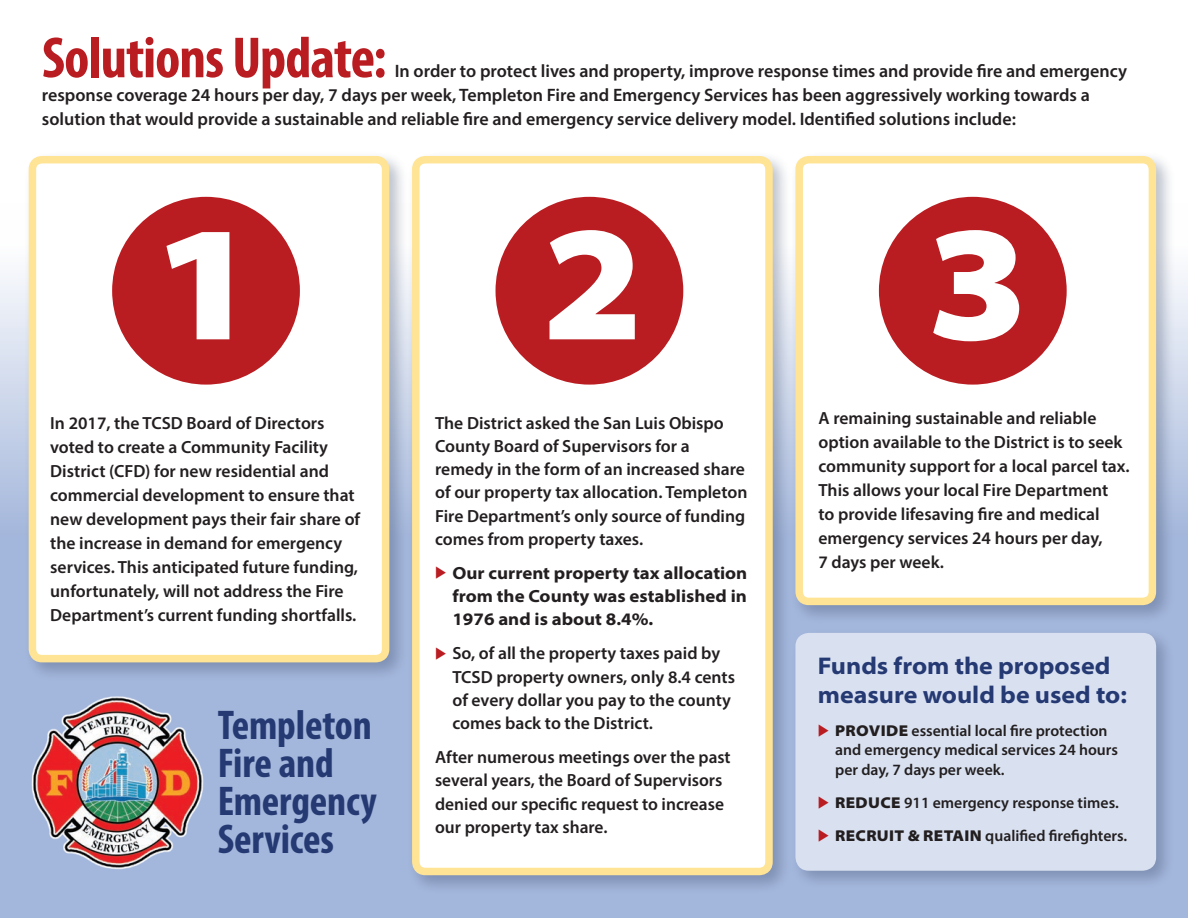
<style>
.page{position:relative;width:1188px;height:918px;background:#fff}
.page>*{position:absolute;margin:0;border:0;box-sizing:border-box;transform-origin:0 0}
.t1{font:900 semi-expanded 165px "Myriad Pro";color:#fff}
.t2{font:900 semi-expanded 165px "Myriad Pro";color:#fff;scale:1.1 1}
.t3{font:700 condensed 58.5px "Myriad Pro";letter-spacing:-.015em;color:#b91d21}
.t4{font:700 condensed 41.7px/37.8px "Myriad Pro";letter-spacing:-.005em;color:#253973}
.t5{font:700 semi-expanded 24.3px/28.5px "Myriad Pro";color:#253973}
.t6{font:600 18px/24px "Myriad Pro";color:#231f20}
.t7{font:600 17.7px/24px "Myriad Pro";color:#231f20}
.t8{font:700 semi-expanded 17.7px/23.2px "Myriad Pro";color:#231f20;text-align:justify}
.t9{font:600 15.75px/19.5px "Myriad Pro";color:#231f20}
.s1{font-family:"European Pi Three";font-weight:400;font-stretch:normal;font-size:15.75px;color:#b91d21}
.s2{font-family:"European Pi Three";font-weight:400;font-size:15.75px;color:#b91d21}
.s3{font-family:"European Pi Three";font-weight:400;color:#b91d21}
.s4{font-weight:900;font-stretch:semi-expanded}
</style>
<div class="page">
<div style="left:0;top:203px;width:1188px;height:715px;background:#a3b6db"></div>
<div style="left:24px;top:151px;width:385px;height:531px;background:#364565;opacity:.33"></div>
<div style="left:32px;top:160px;width:354px;height:499px;background:#fff;border-radius:10px"></div>
<div style="left:29px;top:156px;width:360px;height:506px;border:8px solid #ffe495;border-radius:10px"></div>
<div style="left:112px;top:197px;width:188px;height:188px;background:#b91d21;border-radius:50%"></div>
<div style="left:407px;top:151px;width:385px;height:743px;background:#364565;opacity:.33"></div>
<div style="left:416px;top:160px;width:353px;height:711px;background:#fff;border-radius:10px"></div>
<div style="left:412px;top:156px;width:361px;height:719px;border:8px solid #ffe495;border-radius:10px"></div>
<div style="left:496px;top:197px;width:187px;height:188px;background:#b91d21;border-radius:50%"></div>
<div style="left:790px;top:151px;width:385px;height:473px;background:#364565;opacity:.33"></div>
<div style="left:799px;top:160px;width:353px;height:441px;background:#fff;border-radius:10px"></div>
<div style="left:795px;top:156px;width:361px;height:449px;border:8px solid #ffe495;border-radius:10px"></div>
<div style="left:790px;top:628px;width:385px;height:262px;background:#364565;opacity:.33"></div>
<div style="left:795px;top:633px;width:361px;height:238px;background:#d9e1f1;border-radius:14px"></div>
<div style="left:879px;top:197px;width:188px;height:188px;background:#b91d21;border-radius:50%"></div>
<img style="left:31px;top:696px;width:173px;height:174px">
<p class="t3" style="left:42px;top:21px;width:346px">Solutions Update:</p>
<p class="t6" style="left:42px;top:59px;width:1087px;text-indent:353px">In order to protect lives and property, improve response times and provide fire and emergency response coverage 24 hours per day, 7 days per week, Templeton Fire and Emergency Services has been aggressively working towards a solution that would provide a sustainable and reliable fire and emergency service delivery model. Identified solutions include:</p>
<p class="t2" style="left:150px;top:189px;width:103px">1</p>
<p class="t7" style="left:50px;top:410px;width:312px">In 2017, the TCSD Board of Directors voted to create a Community Facility District (CFD) for new residential and commercial development to ensure that new development pays their fair share of the increase in demand for emergency services. This anticipated future funding, unfortunately, will not address the Fire Department’s current funding shortfalls.</p>
<p class="t4" style="left:218px;top:706px;width:161px">Templeton<br>Fire and<br>Emergency<br>Services</p>
<p class="t1" style="left:542px;top:189px;width:103px">2</p>
<p class="t7" style="left:435px;top:411px;width:314px;line-height:23.2px">The District asked the San Luis Obispo County Board of Supervisors for a remedy in the form of an increased share of our property tax allocation. Templeton Fire Department’s only source of funding comes from property taxes.</p>
<p class="t8" style="left:452px;top:561px;width:296px;text-indent:-17px"><span class="s1">E</span> Our current property tax allocation from the County was established in 1976 and is about 8.4%.</p>
<p class="t7" style="left:452px;top:641px;width:284px;line-height:23.2px;text-indent:-17px"><span class="s2">E</span> So, of all the property taxes paid by TCSD property owners, only 8.4 cents of every dollar you pay to the county comes back to the District.</p>
<p class="t7" style="left:435px;top:745px;width:297px;line-height:23.2px">After numerous meetings over the past several years, the Board of Supervisors denied our specific request to increase our property tax share.</p>
<p class="t1" style="left:926px;top:189px;width:103px">3</p>
<p class="t7" style="left:819px;top:406px;width:313px">A remaining sustainable and reliable option available to the District is to seek community support for a local parcel tax.<br>This allows your local Fire Department<br>to provide lifesaving fire and medical emergency services 24 hours per day,<br>7 days per week.</p>
<p class="t5" style="left:818px;top:651px;width:311px">Funds from the proposed measure would be used to:</p>
<p class="t9" style="left:835px;top:720px;width:284px;text-indent:-17px"><span class="s3">E</span> <span class="s4">PROVIDE</span> essential local fire protection and emergency medical services 24 hours per day, 7 days per week.</p>
<p class="t9" style="left:818px;top:792px;width:302px"><span class="s3">E</span> <span class="s4">REDUCE</span> 911 emergency response times.</p>
<p class="t9" style="left:818px;top:825px;width:311px"><span class="s3">E</span> <span class="s4">RECRUIT &amp; RETAIN</span> qualified firefighters.</p>
</div>
